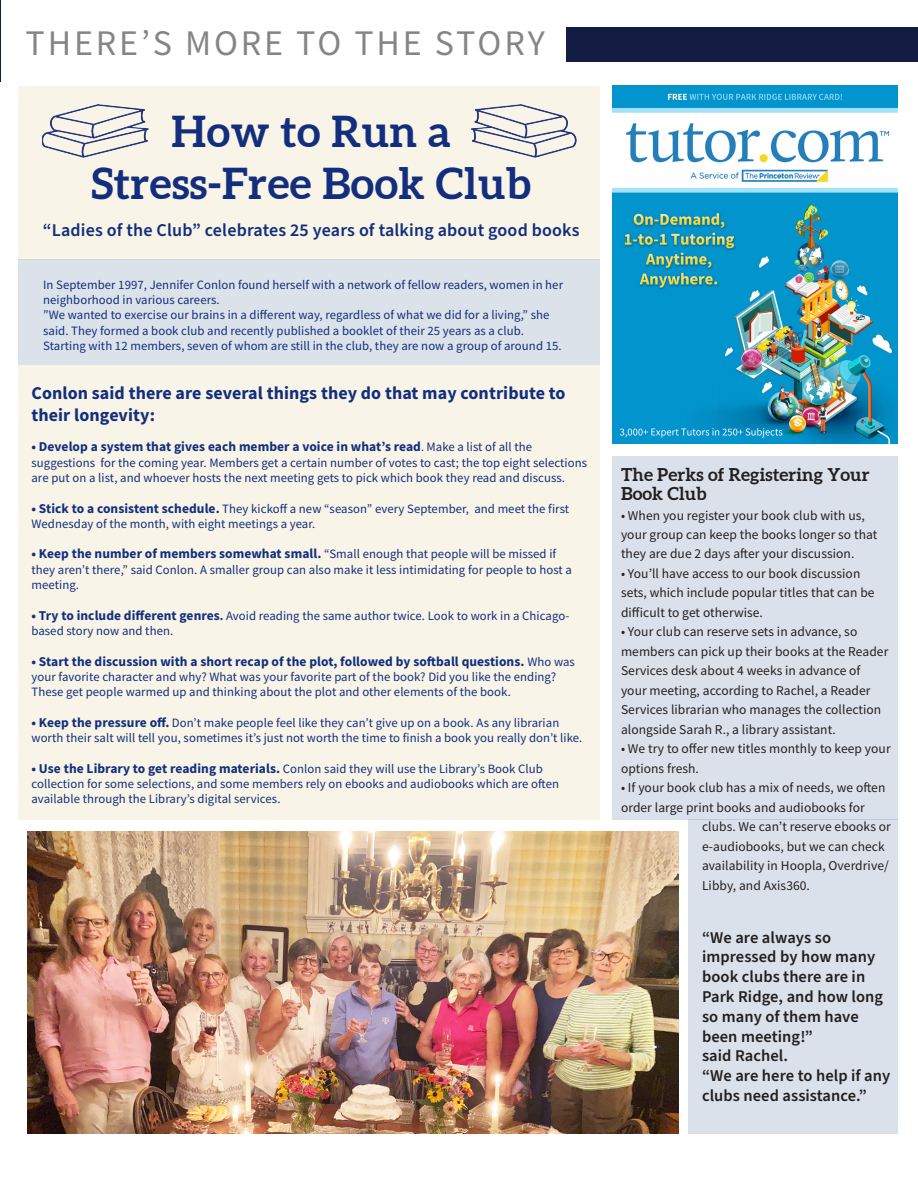
<style>
.page{position:relative;width:918px;height:1188px;background:#fff}
.page>*{position:absolute;margin:0;border:0;box-sizing:border-box;transform-origin:0 0}
.t1{font:700 43.5px "Aleo";letter-spacing:.01em;color:#132e7c}
.t2{font:36px "Source Sans Pro";letter-spacing:.08em;color:#858587}
.t3{font:700 18px/21.6px "Source Sans Pro";letter-spacing:.005em;color:#132e7c}
.t4{font:600 18px "Source Sans Pro";letter-spacing:.01em;color:#132e7c}
.t5{font:700 18px/19.5px "Aleo";letter-spacing:.005em;color:#231f20}
.t6{font:600 16.5px/19.8px "Source Sans Pro";letter-spacing:.005em;color:#231f20}
.t7{font:13.5px/19.5px "Source Sans Pro";letter-spacing:.005em;color:#231f20}
.t8{font:700 13.5px "Source Sans Pro";letter-spacing:.005em;color:#132e7c}
.t9{font:12.75px/15.3px "Source Sans Pro";letter-spacing:.005em;color:#132e7c}
.s1{font-weight:400;font-size:12px}
.s2{font-weight:400;font-size:12.75px}
.s3{font-weight:700;font-size:13.5px}
.s4{font-weight:700;font-size:12px}
</style>
<div class="page">
<div style="left:18px;top:87px;width:582px;height:173px;background:#f8f4e7"></div>
<div style="left:18px;top:365px;width:582px;height:454px;background:#f8f4e7"></div>
<div style="left:18px;top:260px;width:582px;height:105px;background:#dbe2e9"></div>
<div style="left:612px;top:456px;width:286px;height:363px;background:#dbe1ea"></div>
<div style="left:688px;top:819px;width:210px;height:315px;background:#dbe1ea"></div>
<hr style="left:0;top:0;width:1px;height:82px;background:#131d43">
<div style="left:566px;top:27px;width:352px;height:35px;background:#131d43"></div>
<img style="left:27px;top:832px;width:651px;height:302px">
<img style="left:612px;top:85px;width:286px;height:358px">
<img style="left:42px;top:105px;width:107px;height:53px">
<img style="left:471px;top:105px;width:106px;height:53px">
<p class="t2" style="left:26px;top:20px;width:521px">THERE’S MORE TO THE STORY</p>
<p class="t1" style="left:172px;top:105px;width:281px">How to Run a</p>
<p class="t1" style="left:91px;top:157px;width:441px">Stress-Free Book Club</p>
<p class="t4" style="left:43px;top:218px;width:538px">“Ladies of the Club” celebrates 25 years of talking about good books</p>
<p class="t9" style="left:43px;top:277px;width:521px">In September 1997, Jennifer Conlon found herself with a network of fellow readers, women in her neighborhood in various careers.</p>
<p class="t9" style="left:43px;top:307px;width:508px">”We wanted to exercise our brains in a different way, regardless of what we did for a living,” she said. They formed a book club and recently published a booklet of their 25 years as a club.</p>
<p class="t9" style="left:43px;top:338px;width:520px">Starting with 12 members, seven of whom are still in the club, they are now a group of around 15.</p>
<p class="t3" style="left:32px;top:382px;width:535px">Conlon said there are several things they do that may contribute to their longevity:</p>
<p class="t8" style="left:32px;top:438px;width:502px">• Develop a system that gives each member a voice in what’s read<span class="s1">.</span> <span class="s2">Make a list of all the</span></p>
<p class="t9" style="left:32px;top:455px;width:557px">suggestions for the coming year. Members get a certain number of votes to cast; the top eight selections are put on a list, and whoever hosts the next meeting gets to pick which book they read and discuss.</p>
<p class="t9" style="left:32px;top:501px;width:539px"><span class="s3">• Stick to a consistent schedule.</span> They kickoff a new “season” every September, and meet the first<br>Wednesday of the month, with eight meetings a year.</p>
<p class="t8" style="left:32px;top:545px;width:526px">• Keep the number of members somewhat small. <span class="s2">“Small enough that people will be missed if</span></p>
<p class="t9" style="left:32px;top:562px;width:542px">they aren’t there,” said Conlon. A smaller group can also make it less intimidating for people to host a meeting.</p>
<p class="t9" style="left:31px;top:608px;width:539px"><span class="s3">• Try to include different genres</span><span class="s4">.</span> Avoid reading the same author twice. Look to work in a Chicago&shy;based story now and then.</p>
<p class="t8" style="left:32px;top:652px;width:545px">• Start the discussion with a short recap of the plot, followed by softball questions. <span class="s2">Who was</span></p>
<p class="t9" style="left:32px;top:669px;width:526px">your favorite character and why? What was your favorite part of the book? Did you like the ending?<br>These get people warmed up and thinking about the plot and other elements of the book.</p>
<p class="t9" style="left:32px;top:715px;width:552px"><span class="s3">• Keep the pressure off.</span> Don’t make people feel like they can’t give up on a book. As any librarian worth their salt will tell you, sometimes it’s just not worth the time to finish a book you really don’t like.</p>
<p class="t9" style="left:31px;top:761px;width:529px"><span class="s3">• Use the Library to get reading materials.</span> Conlon said they will use the Library’s Book Club collection for some selections, and some members rely on ebooks and audiobooks which are often available through the Library’s digital services.</p>
<p class="t5" style="left:621px;top:465px;width:250px">The Perks of Registering Your<br>Book Club</p>
<p class="t7" style="left:621px;top:505px;width:258px">• When you register your book club with us, your group can keep the books longer so that they are due 2 days after your discussion.</p>
<p class="t7" style="left:621px;top:564px;width:255px">• You’ll have access to our book discussion sets, which include popular titles that can be difficult to get otherwise.</p>
<p class="t7" style="left:621px;top:622px;width:269px">• Your club can reserve sets in advance, so members can pick up their books at the Reader Services desk about 4 weeks in advance of your meeting, according to Rachel, a Reader Services librarian who manages the collection alongside Sarah R., a library assistant.</p>
<p class="t7" style="left:621px;top:739px;width:271px">• We try to offer new titles monthly to keep your options fresh.</p>
<p class="t7" style="left:621px;top:778px;width:266px">• If your book club has a mix of needs, we often</p>
<p class="t7" style="left:621px;top:798px;width:245px">order large print books and audiobooks for</p>
<p class="t7" style="left:702px;top:817px;width:190px">clubs. We can’t reserve ebooks or</p>
<p class="t7" style="left:702px;top:837px;width:184px">e-audiobooks, but we can check</p>
<p class="t7" style="left:702px;top:856px;width:188px">availability in Hoopla, Overdrive/</p>
<p class="t7" style="left:702px;top:876px;width:110px">Libby, and Axis360.</p>
<p class="t6" style="left:702px;top:928px;width:183px">“We are always so impressed by how many book clubs there are in<br>Park Ridge, and how long so many of them have been meeting!”</p>
<p class="t6" style="left:702px;top:1046px;width:88px">said Rachel.</p>
<p class="t6" style="left:702px;top:1066px;width:190px">“We are here to help if any clubs need assistance.”</p>
</div>
